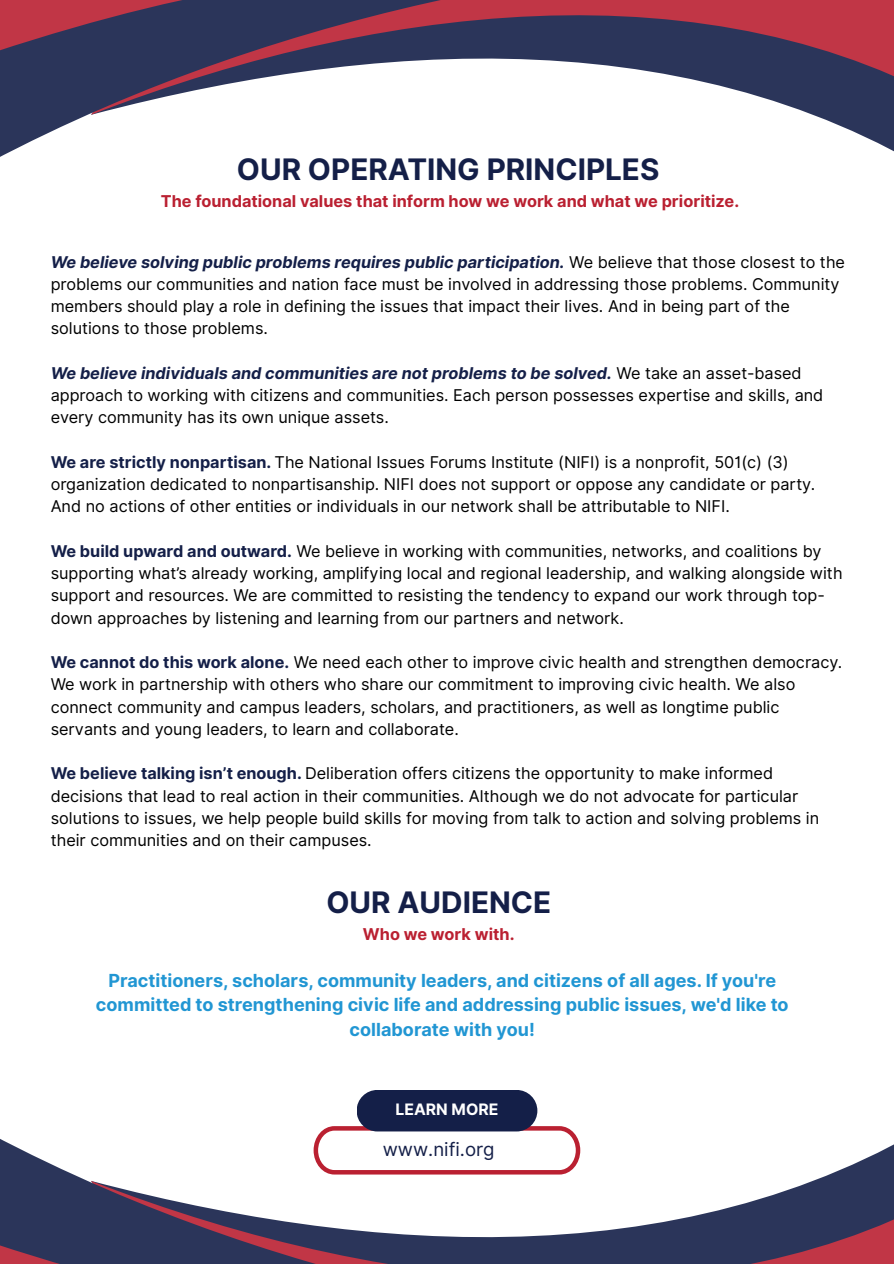
<style>
.page{position:relative;width:894px;height:1264px;background:#fff}
.page>*{position:absolute;margin:0;border:0;box-sizing:border-box;transform-origin:0 0}
.t1{font:700 29.55px "Inter";color:#141f48}
.t2{font:18.6px "Inter";color:#141f48}
.t3{font:700 18px/24.8px "Inter";color:#2196d3;text-align:center}
.t4{font:700 16.35px "Inter";color:#ba2031}
.t5{font:16.2px/22.2px "Inter";color:#000}
.t6{font:700 15.75px "Inter";color:#fff}
.s1{font-weight:700;font-style:italic;color:#141f48}
.s2{font-weight:700;color:#141f48}
</style>
<div class="page">
<svg style="left:825px;top:1168px;width:68px;height:95px;background:#5c3755"></svg>
<svg style="left:0;top:1099px;width:825px;height:164px"></svg>
<svg style="left:0;top:1213px;width:526px;height:50px"></svg>
<svg style="left:825px;top:0;width:68px;height:127px;background:#763751"></svg>
<svg style="left:0;top:0;width:825px;height:157px"></svg>
<svg style="left:0;top:0;width:526px;height:82px;background:#644b67"></svg>
<svg style="left:313px;top:1126px;width:267px;height:48px"></svg>
<div style="left:356px;top:1089px;width:181px;height:42px;background:#141f48;border-radius:21px"></div>
<p class="t1" style="left:237px;top:151px;width:424px">OUR OPERATING PRINCIPLES</p>
<p class="t4" style="left:161px;top:191px;width:579px">The foundational values that inform how we work and what we prioritize.</p>
<p class="t5" style="left:51px;top:251px;width:795px"><span class="s1">We believe solving public problems requires public participation.</span> We believe that those closest to the problems our communities and nation face must be involved in addressing those problems. Community members should play a role in defining the issues that impact their lives. And in being part of the solutions to those problems.</p>
<p class="t5" style="left:51px;top:362px;width:774px"><span class="s1">We believe individuals and communities are not problems to be solved.</span> We take an asset-based approach to working with citizens and communities. Each person possesses expertise and skills, and every community has its own unique assets.</p>
<p class="t5" style="left:51px;top:451px;width:765px"><span class="s2">We are strictly nonpartisan.</span> The National Issues Forums Institute (NIFI) is a nonprofit, 501(c) (3) organization dedicated to nonpartisanship. NIFI does not support or oppose any candidate or party.<br>And no actions of other entities or individuals in our network shall be attributable to NIFI.</p>
<p class="t5" style="left:51px;top:540px;width:793px"><span class="s2">We build upward and outward.</span> We believe in working with communities, networks, and coalitions by supporting what’s already working, amplifying local and regional leadership, and walking alongside with support and resources. We are committed to resisting the tendency to expand our work through top&shy;down approaches by listening and learning from our partners and network.</p>
<p class="t5" style="left:51px;top:651px;width:793px"><span class="s2">We cannot do this work alone.</span> We need each other to improve civic health and strengthen democracy.<br>We work in partnership with others who share our commitment to improving civic health. We also connect community and campus leaders, scholars, and practitioners, as well as longtime public servants and young leaders, to learn and collaborate.</p>
<p class="t5" style="left:51px;top:762px;width:770px"><span class="s2">We believe talking isn’t enough.</span> Deliberation offers citizens the opportunity to make informed decisions that lead to real action in their communities. Although we do not advocate for particular solutions to issues, we help people build skills for moving from talk to action and solving problems in their communities and on their campuses.</p>
<h4 class="t1" style="left:326px;top:884px;width:226px">OUR AUDIENCE</h4>
<h4 class="t4" style="left:363px;top:924px;width:153px">Who we work with.</h4>
<h1 class="t3" style="left:96px;top:967px;width:694px">Practitioners, scholars, community leaders, and citizens of all ages. If you're committed to strengthening civic life and addressing public issues, we'd like to collaborate with you!</h1>
<p class="t6" style="left:395px;top:1099px;width:104px">LEARN MORE</p>
<h4 class="t2" style="left:382px;top:1138px;width:113px">www.nifi.org</h4>
</div>
